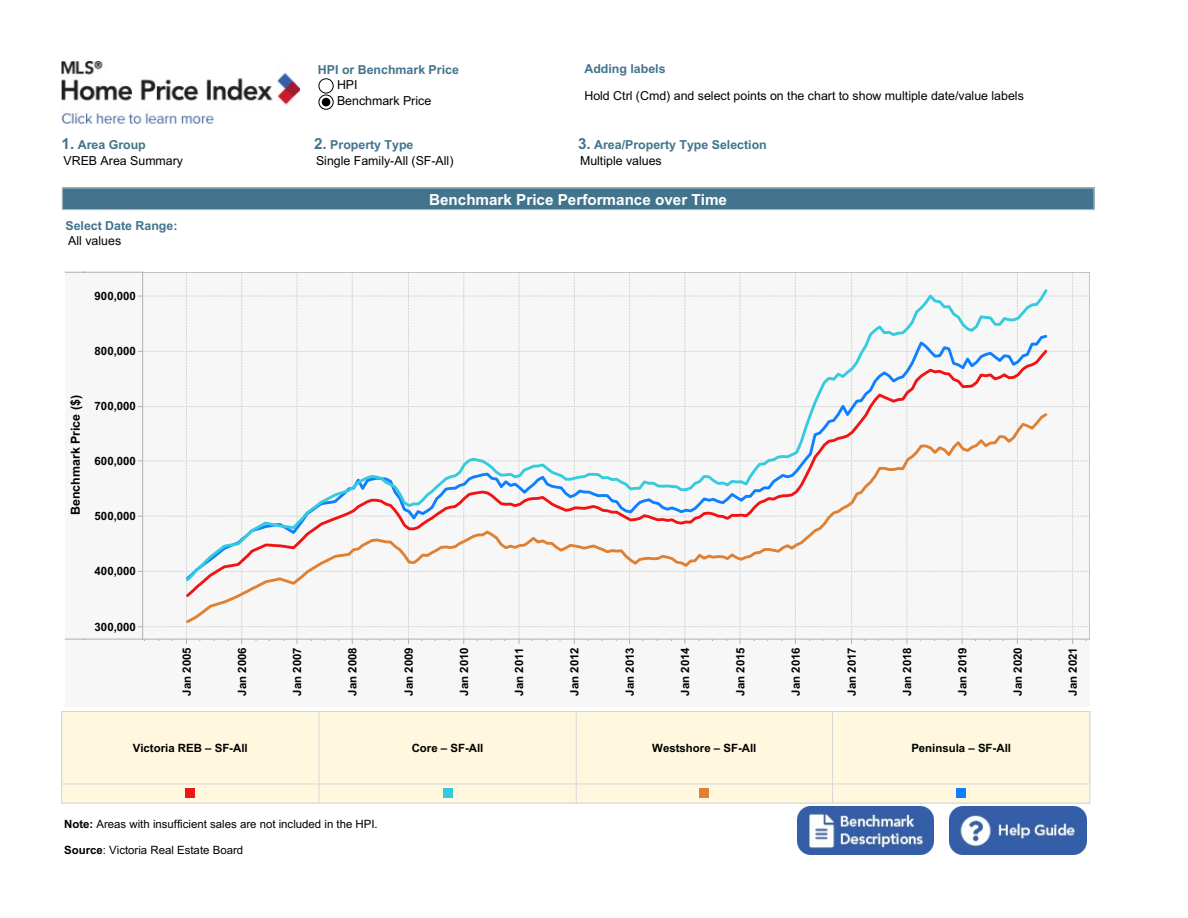
<style>
.page{position:relative;width:1188px;height:918px;background:#fff}
.page>*{position:absolute;margin:0;border:0;box-sizing:border-box;transform-origin:0 0}
.t1{font:700 15.3px "Arial";color:#fff}
.t2{font:12.45px/15.3px "Arial";color:#000}
.t3{font:700 12.45px/15.3px "Arial";color:#42748d}
.t4{font:700 12.45px "Arial";color:#000}
.t5{font:700 11.4px "Arial";color:#000}
.t6{font:11.4px "Arial";color:#000}
.s1{font-weight:700;font-size:15.3px;color:#42748d}
.s2{font-weight:700;color:#42748d}
.s3{font-size:15.3px}
.s4{font-weight:400;color:#000}
.s5{font-weight:700}
</style>
<div class="page">
<div style="left:62px;top:712px;width:1028px;height:91px;background:#fff8de"></div>
<hr style="left:61px;top:712px;width:1px;height:91px;background:#d7d7d7">
<hr style="left:62px;top:711px;width:257px;height:1px;background:#d7d7d7">
<hr style="left:319px;top:711px;width:257px;height:1px;background:#d7d7d7">
<hr style="left:576px;top:711px;width:257px;height:1px;background:#d7d7d7">
<hr style="left:833px;top:711px;width:257px;height:1px;background:#d7d7d7">
<hr style="left:318px;top:712px;width:1px;height:72px;background:#d7d7d7">
<hr style="left:576px;top:712px;width:1px;height:72px;background:#d7d7d7">
<hr style="left:832px;top:712px;width:1px;height:72px;background:#d7d7d7">
<hr style="left:1089px;top:712px;width:1px;height:72px;background:#d7d7d7">
<svg style="left:318px;top:785px;width:1px;height:18px"></svg>
<svg style="left:576px;top:785px;width:1px;height:18px"></svg>
<svg style="left:832px;top:785px;width:1px;height:18px"></svg>
<div style="left:956px;top:789px;width:10px;height:9px;background:#0e7fff"></div>
<div style="left:699px;top:789px;width:10px;height:9px;background:#e08032"></div>
<div style="left:443px;top:789px;width:9px;height:9px;background:#33cbdd"></div>
<div style="left:186px;top:789px;width:9px;height:9px;background:#f11414"></div>
<svg style="left:1089px;top:785px;width:1px;height:18px"></svg>
<hr style="left:62px;top:784px;width:1028px;height:1px;background:#d7d7d7">
<hr style="left:62px;top:803px;width:1028px;height:1px;background:#d7d7d7">
<div style="left:65px;top:272px;width:1025px;height:435px;background:#f7f7f7"></div>
<svg style="left:65px;top:272px;width:19px;height:1px"></svg>
<svg style="left:65px;top:639px;width:19px;height:1px"></svg>
<hr style="left:84px;top:272px;width:59px;height:1px;background:#b0b0b0">
<hr style="left:84px;top:639px;width:59px;height:1px;background:#b0b0b0">
<svg style="left:138px;top:272px;width:951px;height:372px"></svg>
<svg style="left:184px;top:600px;width:866px;height:25px"></svg>
<svg style="left:183px;top:287px;width:867px;height:297px"></svg>
<svg style="left:184px;top:347px;width:866px;height:253px"></svg>
<hr style="left:143px;top:272px;width:1px;height:367px;background:#b0b0b0">
<hr style="left:1089px;top:272px;width:1px;height:367px;background:#b0b0b0">
<hr style="left:143px;top:272px;width:947px;height:1px;background:#b0b0b0">
<hr style="left:143px;top:639px;width:947px;height:1px;background:#b0b0b0">
<div style="left:62px;top:187px;width:1033px;height:23px;background:#42748d"></div>
<div style="left:62px;top:187px;width:1033px;height:23px;border:1px solid #d7d7d7"></div>
<div style="left:318px;top:78px;width:16px;height:16px;border:1px solid #000;border-radius:50%"></div>
<div style="left:318px;top:94px;width:16px;height:16px;border:1px solid #000;border-radius:50%"></div>
<div style="left:322px;top:98px;width:8px;height:8px;background:#000;border-radius:50%"></div>
<img style="left:62px;top:62px;width:238px;height:62px">
<img style="left:797px;top:807px;width:137px;height:47px">
<img style="left:950px;top:807px;width:136px;height:47px">
<p class="t3" style="left:318px;top:62px;width:142px">HPI or Benchmark Price</p>
<p class="t2" style="left:337px;top:77px;width:96px;line-height:16.2px">HPI<br>Benchmark Price</p>
<p class="t3" style="left:584px;top:61px;width:83px">Adding labels</p>
<p class="t2" style="left:584px;top:88px;width:441px">Hold Ctrl (Cmd) and select points on the chart to show multiple date/value labels</p>
<p class="t2" style="left:62px;top:137px;width:123px"><span class="s1">1.</span> <span class="s2">Area Group<br></span>VREB Area Summary</p>
<p class="t3" style="left:578px;top:137px;width:190px"><span class="s3">3.</span> Area/Property Type Selection<br><span class="s4">Multiple values</span></p>
<p class="t2" style="left:314px;top:137px;width:141px"><span class="s1">2.</span> <span class="s2">Property Type<br></span>Single Family-All (SF-All)</p>
<p class="t3" style="left:65px;top:218px;width:114px">Select Date Range:</p>
<p class="t2" style="left:68px;top:233px;width:54px">All values</p>
<p class="t5" style="left:95px;top:290px;width:43px">900,000</p>
<p class="t5" style="left:95px;top:345px;width:43px">800,000</p>
<p class="t4" style="left:68px;top:515px;width:121px;rotate:-90deg">Benchmark Price ($)</p>
<p class="t5" style="left:95px;top:400px;width:43px">700,000</p>
<p class="t5" style="left:95px;top:454px;width:43px">600,000</p>
<p class="t5" style="left:95px;top:510px;width:43px">500,000</p>
<p class="t5" style="left:95px;top:565px;width:43px">400,000</p>
<p class="t5" style="left:95px;top:620px;width:43px">300,000</p>
<h1 class="t1" style="left:429px;top:191px;width:300px">Benchmark Price Performance over Time</h1>
<p class="t5" style="left:180px;top:696px;width:50px;rotate:-90deg">Jan 2005</p>
<p class="t5" style="left:236px;top:696px;width:50px;rotate:-90deg">Jan 2006</p>
<p class="t5" style="left:291px;top:696px;width:50px;rotate:-90deg">Jan 2007</p>
<p class="t5" style="left:346px;top:696px;width:50px;rotate:-90deg">Jan 2008</p>
<p class="t5" style="left:402px;top:696px;width:50px;rotate:-90deg">Jan 2009</p>
<p class="t5" style="left:458px;top:696px;width:50px;rotate:-90deg">Jan 2010</p>
<p class="t5" style="left:513px;top:696px;width:50px;rotate:-90deg">Jan 2011</p>
<p class="t5" style="left:568px;top:696px;width:50px;rotate:-90deg">Jan 2012</p>
<p class="t5" style="left:624px;top:696px;width:50px;rotate:-90deg">Jan 2013</p>
<p class="t5" style="left:679px;top:696px;width:50px;rotate:-90deg">Jan 2014</p>
<p class="t5" style="left:734px;top:696px;width:50px;rotate:-90deg">Jan 2015</p>
<p class="t5" style="left:789px;top:696px;width:50px;rotate:-90deg">Jan 2016</p>
<p class="t5" style="left:846px;top:696px;width:50px;rotate:-90deg">Jan 2017</p>
<p class="t5" style="left:901px;top:696px;width:50px;rotate:-90deg">Jan 2018</p>
<p class="t5" style="left:956px;top:696px;width:50px;rotate:-90deg">Jan 2019</p>
<p class="t5" style="left:1011px;top:696px;width:50px;rotate:-90deg">Jan 2020</p>
<p class="t5" style="left:1067px;top:696px;width:50px;rotate:-90deg">Jan 2021</p>
<p class="t5" style="left:133px;top:741px;width:116px">Victoria REB – SF-All</p>
<p class="t5" style="left:412px;top:741px;width:73px">Core – SF-All</p>
<p class="t5" style="left:652px;top:741px;width:106px">Westshore – SF-All</p>
<p class="t5" style="left:911px;top:741px;width:101px">Peninsula – SF-All</p>
<p class="t6" style="left:64px;top:817px;width:315px"><span class="s5">Note:</span> Areas with insufficient sales are not included in the HPI.</p>
<p class="t6" style="left:64px;top:843px;width:181px"><span class="s5">Source</span>: Victoria Real Estate Board</p>
</div>
